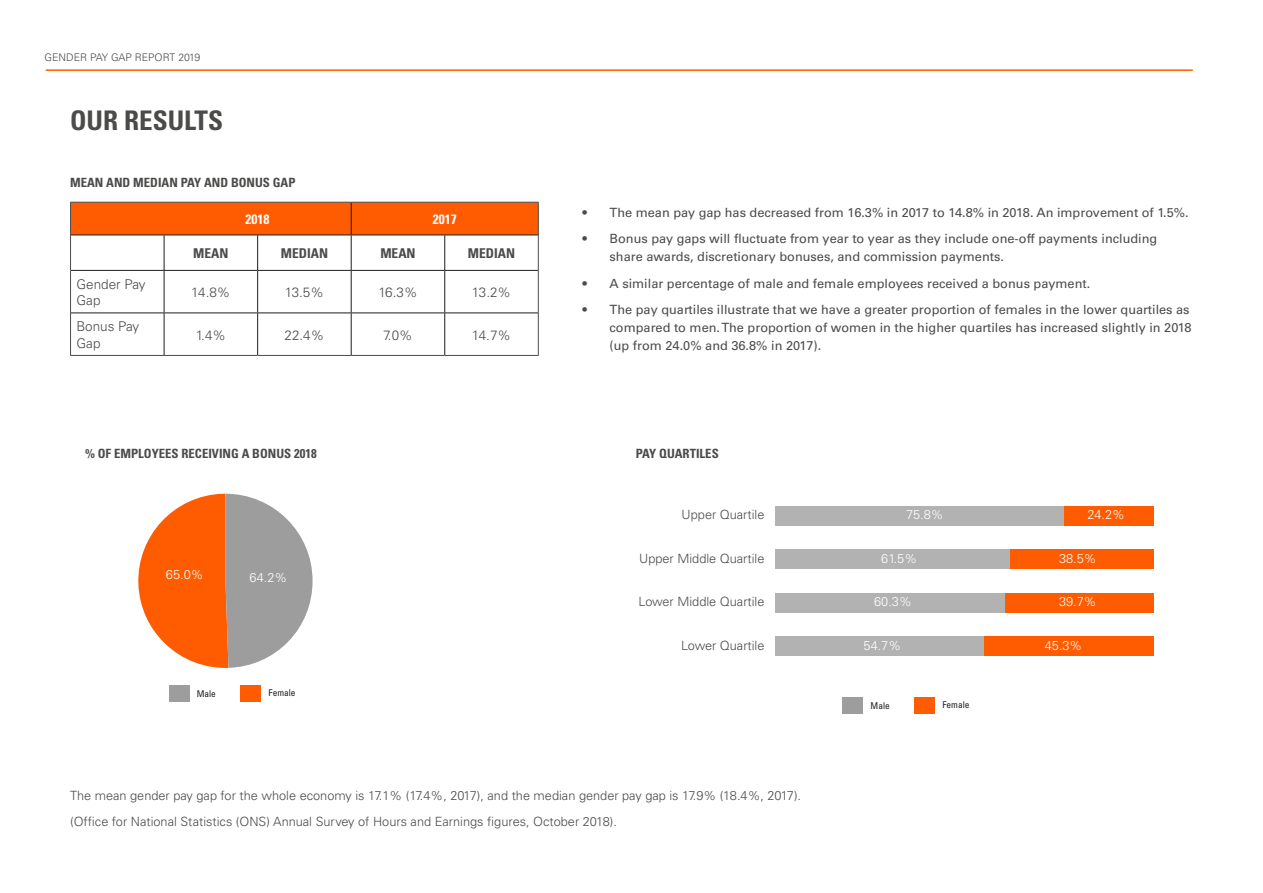
<style>
.page{position:relative;width:1263px;height:893px;background:#fff}
.page>*{position:absolute;margin:0;border:0;box-sizing:border-box;transform-origin:0 0}
.t1{font:700 condensed 27px "Univers";color:#4b4b4a}
.t2{font:300 13.5px/16.2px "Univers";color:#4b4b4a}
.t3{font:700 condensed 13.5px "Univers";color:#4b4b4a}
.t4{font:700 condensed 13.5px "Univers";color:#fff}
.t5{font:12.75px/18px "Univers";color:#4b4b4a}
.t6{font:300 12.75px/26.5px "Univers";color:#4b4b4a}
.t7{font:700 condensed 12.75px "Univers";color:#4b4b4a}
.t8{font:300 12.75px "Univers";color:#fff}
.t9{font:300 10.5px "Univers";color:#4b4b4a}
.t10{font:condensed 9.3px "Univers";color:#1d1d1b}
</style>
<div class="page">
<hr style="left:46px;top:69px;width:1147px;height:2px;background:#ff5b00">
<div style="left:71px;top:203px;width:467px;height:32px;background:#ff5b00"></div>
<hr style="left:351px;top:203px;width:1px;height:32px;background:#1d1d1b">
<hr style="left:71px;top:235px;width:93px;height:1px;background:#1d1d1b">
<hr style="left:164px;top:235px;width:94px;height:1px;background:#1d1d1b">
<hr style="left:164px;top:235px;width:1px;height:35px;background:#1d1d1b">
<hr style="left:258px;top:235px;width:93px;height:1px;background:#1d1d1b">
<hr style="left:257px;top:235px;width:1px;height:35px;background:#1d1d1b">
<hr style="left:351px;top:235px;width:94px;height:1px;background:#1d1d1b">
<hr style="left:351px;top:235px;width:1px;height:35px;background:#1d1d1b">
<hr style="left:445px;top:235px;width:93px;height:1px;background:#1d1d1b">
<hr style="left:444px;top:235px;width:1px;height:35px;background:#1d1d1b">
<hr style="left:71px;top:270px;width:93px;height:1px;background:#1d1d1b">
<hr style="left:164px;top:270px;width:94px;height:1px;background:#1d1d1b">
<hr style="left:164px;top:271px;width:1px;height:42px;background:#1d1d1b">
<hr style="left:258px;top:270px;width:93px;height:1px;background:#1d1d1b">
<hr style="left:257px;top:271px;width:1px;height:42px;background:#1d1d1b">
<hr style="left:351px;top:270px;width:94px;height:1px;background:#1d1d1b">
<hr style="left:351px;top:271px;width:1px;height:42px;background:#1d1d1b">
<hr style="left:445px;top:270px;width:93px;height:1px;background:#1d1d1b">
<hr style="left:444px;top:271px;width:1px;height:42px;background:#1d1d1b">
<hr style="left:71px;top:313px;width:93px;height:1px;background:#1d1d1b">
<hr style="left:164px;top:313px;width:94px;height:1px;background:#1d1d1b">
<hr style="left:164px;top:313px;width:1px;height:42px;background:#1d1d1b">
<hr style="left:258px;top:313px;width:93px;height:1px;background:#1d1d1b">
<hr style="left:257px;top:313px;width:1px;height:42px;background:#1d1d1b">
<hr style="left:351px;top:313px;width:94px;height:1px;background:#1d1d1b">
<hr style="left:351px;top:313px;width:1px;height:42px;background:#1d1d1b">
<hr style="left:445px;top:313px;width:93px;height:1px;background:#1d1d1b">
<hr style="left:444px;top:313px;width:1px;height:42px;background:#1d1d1b">
<hr style="left:70px;top:202px;width:94px;height:1px;background:#4b4b4a">
<hr style="left:70px;top:203px;width:1px;height:32px;background:#4b4b4a">
<hr style="left:164px;top:202px;width:94px;height:1px;background:#4b4b4a">
<hr style="left:258px;top:202px;width:93px;height:1px;background:#4b4b4a">
<hr style="left:351px;top:202px;width:94px;height:1px;background:#4b4b4a">
<hr style="left:445px;top:202px;width:94px;height:1px;background:#4b4b4a">
<hr style="left:538px;top:203px;width:1px;height:32px;background:#4b4b4a">
<hr style="left:70px;top:235px;width:1px;height:35px;background:#4b4b4a">
<hr style="left:538px;top:235px;width:1px;height:35px;background:#4b4b4a">
<hr style="left:70px;top:270px;width:1px;height:43px;background:#4b4b4a">
<hr style="left:538px;top:270px;width:1px;height:43px;background:#4b4b4a">
<hr style="left:70px;top:313px;width:1px;height:42px;background:#4b4b4a">
<hr style="left:538px;top:313px;width:1px;height:42px;background:#4b4b4a">
<hr style="left:70px;top:355px;width:94px;height:1px;background:#4b4b4a">
<hr style="left:164px;top:355px;width:94px;height:1px;background:#4b4b4a">
<hr style="left:258px;top:355px;width:93px;height:1px;background:#4b4b4a">
<hr style="left:351px;top:355px;width:94px;height:1px;background:#4b4b4a">
<hr style="left:445px;top:355px;width:94px;height:1px;background:#4b4b4a">
<div style="left:775px;top:506px;width:289px;height:19px;background:#b2b2b2"></div>
<div style="left:1064px;top:506px;width:90px;height:19px;background:#ff5b00"></div>
<div style="left:1009px;top:550px;width:145px;height:19px;background:#ff5b00"></div>
<div style="left:1004px;top:593px;width:150px;height:19px;background:#ff5b00"></div>
<div style="left:983px;top:636px;width:171px;height:19px;background:#ff5b00"></div>
<div style="left:775px;top:550px;width:234px;height:19px;background:#b2b2b2"></div>
<div style="left:775px;top:593px;width:229px;height:19px;background:#b2b2b2"></div>
<div style="left:775px;top:636px;width:208px;height:19px;background:#b2b2b2"></div>
<div style="left:240px;top:685px;width:21px;height:17px;background:#ff5b00"></div>
<div style="left:169px;top:685px;width:20px;height:17px;background:#9d9d9d"></div>
<svg style="left:138px;top:494px;width:175px;height:174px"></svg>
<div style="left:914px;top:697px;width:20px;height:16px;background:#ff5b00"></div>
<div style="left:842px;top:697px;width:21px;height:16px;background:#9d9d9d"></div>
<p class="t9" style="left:45px;top:51px;width:157px">GENDER PAY GAP REPORT 2019</p>
<h1 class="t1" style="left:70px;top:104px;width:154px">OUR RESULTS</h1>
<p class="t7" style="left:70px;top:175px;width:227px">MEAN AND MEDIAN PAY AND BONUS GAP</p>
<p class="t4" style="left:246px;top:211px;width:25px">2018</p>
<p class="t4" style="left:433px;top:211px;width:25px">2017</p>
<p class="t3" style="left:193px;top:245px;width:37px">MEAN</p>
<p class="t3" style="left:281px;top:245px;width:49px">MEDIAN</p>
<p class="t3" style="left:380px;top:245px;width:37px">MEAN</p>
<p class="t3" style="left:468px;top:245px;width:49px">MEDIAN</p>
<p class="t2" style="left:77px;top:276px;width:71px">Gender Pay<br>Gap</p>
<p class="t2" style="left:191px;top:284px;width:41px">14.8%</p>
<p class="t2" style="left:285px;top:284px;width:41px">13.5%</p>
<p class="t2" style="left:378px;top:284px;width:41px">16.3%</p>
<p class="t2" style="left:472px;top:284px;width:41px">13.2%</p>
<p class="t2" style="left:77px;top:319px;width:64px">Bonus Pay<br>Gap</p>
<p class="t2" style="left:196px;top:327px;width:32px">1.4%</p>
<p class="t2" style="left:284px;top:327px;width:41px">22.4%</p>
<p class="t2" style="left:383px;top:327px;width:31px">7.0%</p>
<p class="t2" style="left:472px;top:327px;width:41px">14.7%</p>
<p class="t5" style="left:583px;top:203px;width:608px">• The mean pay gap has decreased from 16.3% in 2017 to 14.8% in 2018. An improvement of 1.5%.</p>
<p class="t5" style="left:610px;top:230px;width:549px;text-indent:-27px">• Bonus pay gaps will fluctuate from year to year as they include one-off payments including share awards, discretionary bonuses, and commission payments.</p>
<p class="t5" style="left:583px;top:274px;width:509px">• A similar percentage of male and female employees received a bonus payment.</p>
<p class="t5" style="left:610px;top:301px;width:584px;text-indent:-27px">• The pay quartiles illustrate that we have a greater proportion of females in the lower quartiles as compared to men. The proportion of women in the higher quartiles has increased slightly in 2018 (up from 24.0% and 36.8% in 2017).</p>
<p class="t7" style="left:85px;top:445px;width:233px">% OF EMPLOYEES RECEIVING A BONUS 2018</p>
<p class="t7" style="left:636px;top:445px;width:84px">PAY QUARTILES</p>
<p class="t8" style="left:166px;top:567px;width:39px">65.0%</p>
<p class="t8" style="left:250px;top:570px;width:39px">64.2%</p>
<p class="t10" style="left:197px;top:688px;width:21px">Male</p>
<p class="t10" style="left:269px;top:687px;width:28px">Female</p>
<p class="t6" style="left:682px;top:502px;width:84px">Upper Quartile</p>
<p class="t8" style="left:906px;top:507px;width:39px">75.8%</p>
<p class="t8" style="left:1087px;top:507px;width:39px">24.2%</p>
<p class="t6" style="left:639px;top:545px;width:127px">Upper Middle Quartile</p>
<p class="t8" style="left:881px;top:551px;width:37px">61.5%</p>
<p class="t8" style="left:1059px;top:551px;width:39px">38.5%</p>
<p class="t6" style="left:638px;top:589px;width:128px">Lower Middle Quartile</p>
<p class="t8" style="left:874px;top:594px;width:39px">60.3%</p>
<p class="t8" style="left:1059px;top:594px;width:39px">39.7%</p>
<p class="t6" style="left:681px;top:632px;width:85px">Lower Quartile</p>
<p class="t8" style="left:863px;top:638px;width:39px">54.7%</p>
<p class="t8" style="left:1045px;top:638px;width:39px">45.3%</p>
<p class="t10" style="left:870px;top:699px;width:21px">Male</p>
<p class="t10" style="left:942px;top:698px;width:28px">Female</p>
<p class="t6" style="left:70px;top:782px;width:732px">The mean gender pay gap for the whole economy is 17.1% (17.4%, 2017), and the median gender pay gap is 17.9% (18.4%, 2017). (Office for National Statistics (ONS) Annual Survey of Hours and Earnings figures, October 2018).</p>
</div>
